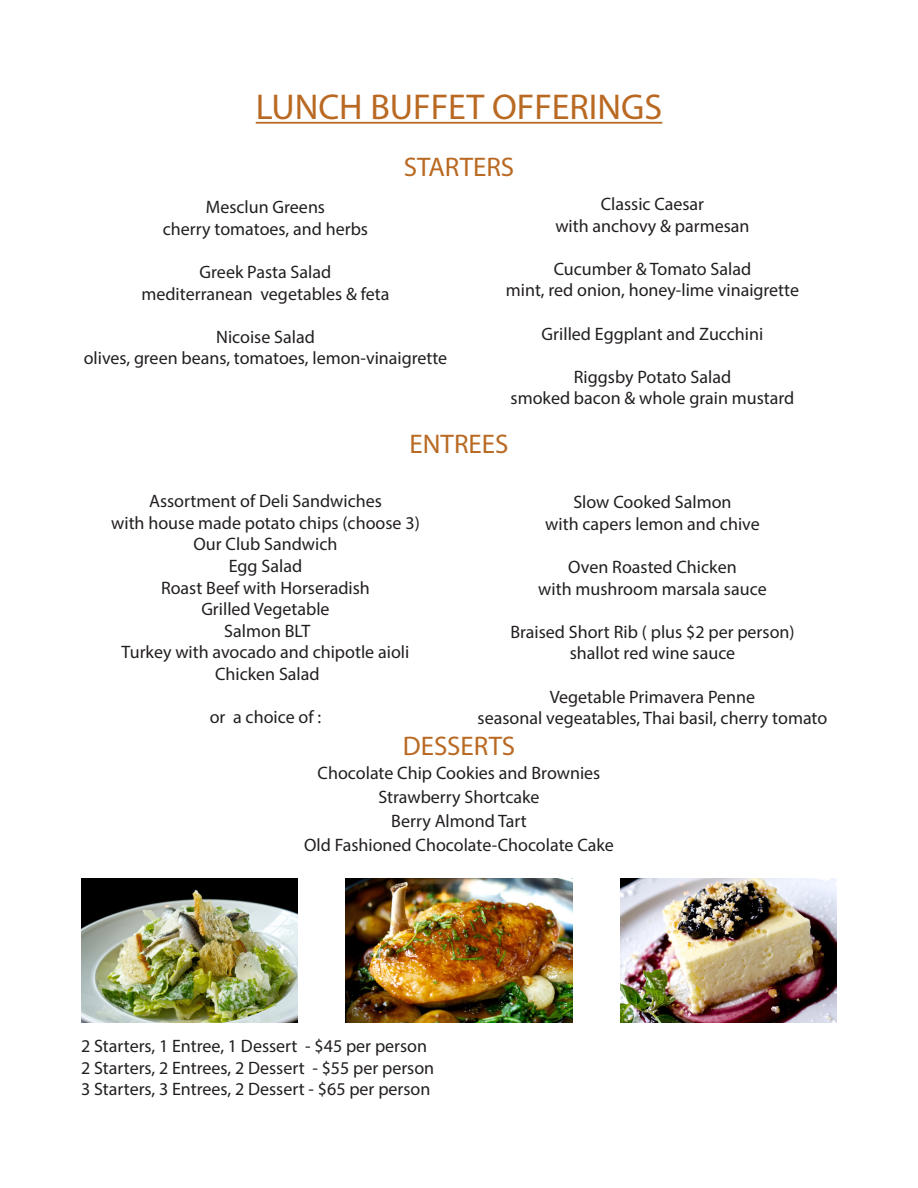
<style>
.page{position:relative;width:918px;height:1188px;background:#fff}
.page>*{position:absolute;margin:0;border:0;box-sizing:border-box;transform-origin:0 0}
.t1{font:36px "Myriad Pro";color:#b96922}
.t2{font:27px "Myriad Pro";color:#b96922}
.t3{font:18px "Myriad Pro";color:#231f20}
</style>
<div class="page">
<hr style="left:256px;top:122px;width:406px;height:2px;background:#b96922">
<img style="left:81px;top:879px;width:217px;height:144px">
<img style="left:345px;top:879px;width:228px;height:144px">
<img style="left:620px;top:879px;width:217px;height:144px">
<p class="t1" style="left:256px;top:85px;width:408px">LUNCH BUFFET OFFERINGS</p>
<p class="t2" style="left:404px;top:151px;width:112px">STARTERS</p>
<p class="t3" style="left:601px;top:193px;width:105px">Classic Caesar</p>
<p class="t3" style="left:555px;top:215px;width:196px">with anchovy &amp; parmesan</p>
<p class="t3" style="left:554px;top:258px;width:199px">Cucumber &amp; Tomato Salad</p>
<p class="t3" style="left:506px;top:279px;width:295px">mint, red onion, honey-lime vinaigrette</p>
<p class="t3" style="left:542px;top:323px;width:223px">Grilled Eggplant and Zucchini</p>
<p class="t3" style="left:574px;top:366px;width:159px">Riggsby Potato Salad</p>
<p class="t3" style="left:511px;top:387px;width:285px">smoked bacon &amp; whole grain mustard</p>
<p class="t3" style="left:206px;top:196px;width:121px">Mesclun Greens</p>
<p class="t3" style="left:163px;top:218px;width:207px">cherry tomatoes, and herbs</p>
<p class="t3" style="left:200px;top:261px;width:133px">Greek Pasta Salad</p>
<p class="t3" style="left:141px;top:282px;width:250px">mediterranean vegetables &amp; feta</p>
<p class="t3" style="left:216px;top:326px;width:100px">Nicoise Salad</p>
<p class="t3" style="left:84px;top:347px;width:365px">olives, green beans, tomatoes, lemon-vinaigrette</p>
<p class="t2" style="left:410px;top:427px;width:100px">ENTREES</p>
<p class="t3" style="left:149px;top:490px;width:234px">Assortment of Deli Sandwiches</p>
<p class="t3" style="left:111px;top:512px;width:310px">with house made potato chips (choose 3)</p>
<p class="t3" style="left:194px;top:533px;width:145px">Our Club Sandwich</p>
<p class="t3" style="left:229px;top:555px;width:75px">Egg Salad</p>
<p class="t3" style="left:161px;top:577px;width:210px">Roast Beef with Horseradish</p>
<p class="t3" style="left:201px;top:598px;width:130px">Grilled Vegetable</p>
<p class="t3" style="left:224px;top:620px;width:88px">Salmon BLT</p>
<p class="t3" style="left:122px;top:641px;width:289px">Turkey with avocado and chipotle aioli</p>
<p class="t3" style="left:215px;top:663px;width:106px">Chicken Salad</p>
<p class="t3" style="left:210px;top:706px;width:113px">or a choice of :</p>
<p class="t3" style="left:573px;top:491px;width:160px">Slow Cooked Salmon</p>
<p class="t3" style="left:545px;top:513px;width:216px">with capers lemon and chive</p>
<p class="t3" style="left:568px;top:556px;width:170px">Oven Roasted Chicken</p>
<p class="t3" style="left:538px;top:577px;width:230px">with mushroom marsala sauce</p>
<p class="t3" style="left:510px;top:621px;width:286px">Braised Short Rib ( plus $2 per person)</p>
<p class="t3" style="left:570px;top:642px;width:167px">shallot red wine sauce</p>
<p class="t3" style="left:550px;top:685px;width:207px">Vegetable Primavera Penne</p>
<p class="t3" style="left:478px;top:707px;width:351px">seasonal vegeatables, Thai basil, cherry tomato</p>
<p class="t2" style="left:403px;top:729px;width:114px">DESSERTS</p>
<p class="t3" style="left:318px;top:762px;width:284px">Chocolate Chip Cookies and Brownies</p>
<p class="t3" style="left:378px;top:786px;width:163px">Strawberry Shortcake</p>
<p class="t3" style="left:391px;top:810px;width:137px">Berry Almond Tart</p>
<p class="t3" style="left:304px;top:834px;width:311px">Old Fashioned Chocolate-Chocolate Cake</p>
<p class="t3" style="left:81px;top:1035px;width:348px">2 Starters, 1 Entree, 1 Dessert - $45 per person</p>
<p class="t3" style="left:81px;top:1057px;width:355px">2 Starters, 2 Entrees, 2 Dessert - $55 per person</p>
<p class="t3" style="left:81px;top:1078px;width:351px">3 Starters, 3 Entrees, 2 Dessert - $65 per person</p>
</div>
